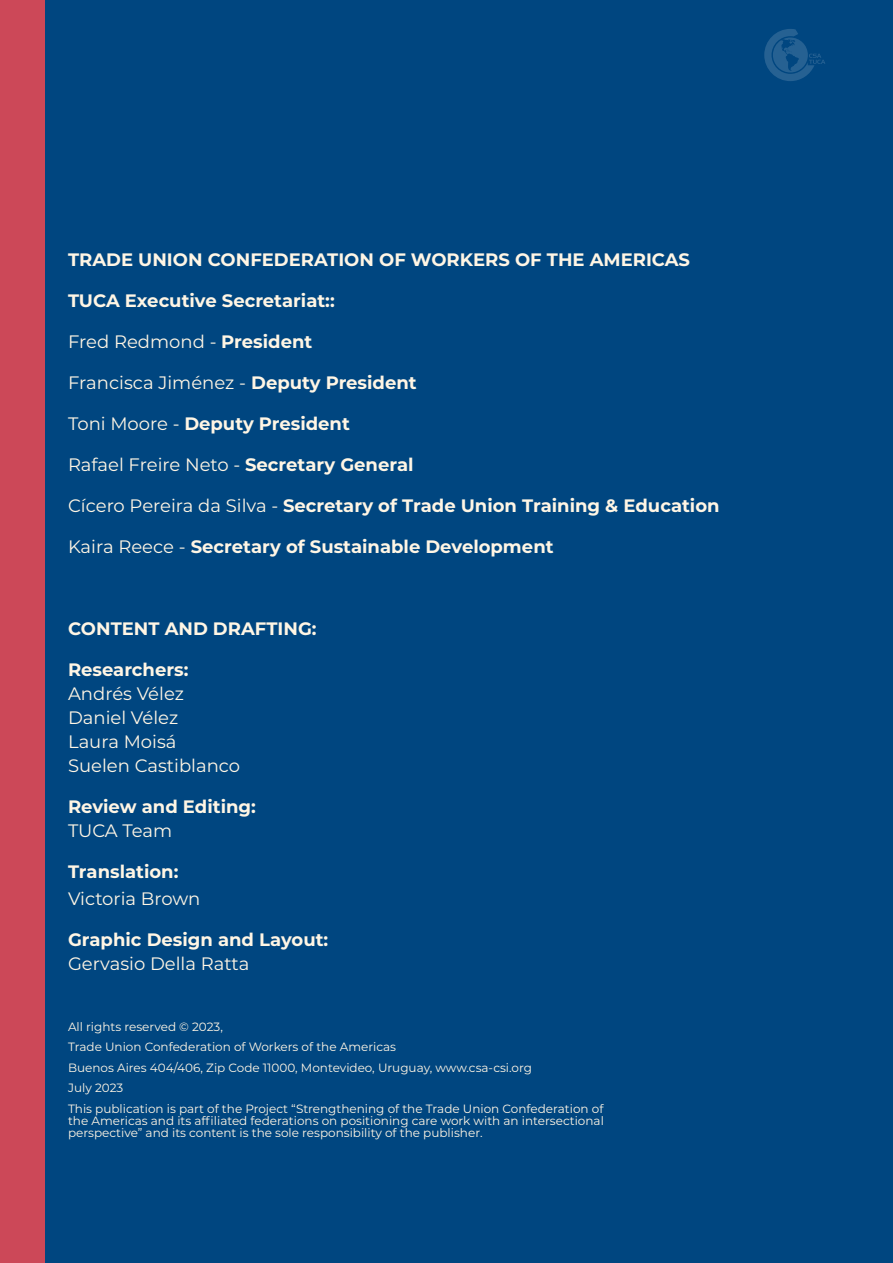
<style>
.page{position:relative;width:893px;height:1263px;background:#fff}
.page>*{position:absolute;margin:0;border:0;box-sizing:border-box;transform-origin:0 0}
.Parrafo_de_Texto{font:700 18px/24px "Montserrat";color:#fff6e5}
.Parrafo_de_Texto-2{font:18px/24px "Montserrat";color:#fff6e5}
.Parrafo_de_Texto-3{font:12px/12px "Montserrat";color:#fff6e5;text-align:justify}
.s1{font-weight:700}
.s2{font-weight:400}
</style>
<div class="page">
<div style="left:1px;top:0;width:892px;height:1263px;background:#004680"></div>
<div style="left:0;top:0;width:44px;height:1263px;background:#cc4858"></div>
<svg style="left:764px;top:29px;width:61px;height:52px"></svg>
<p class="Parrafo_de_Texto" style="left:68px;top:247px;width:624px">TRADE UNION CONFEDERATION OF WORKERS OF THE AMERICAS</p>
<p class="Parrafo_de_Texto" style="left:68px;top:288px;width:268px">TUCA Executive Secretariat::</p>
<p class="Parrafo_de_Texto-2" style="left:68px;top:329px;width:246px">Fred Redmond - <span class="s1">President</span></p>
<p class="Parrafo_de_Texto-2" style="left:68px;top:370px;width:350px">Francisca Jiménez - <span class="s1">Deputy President</span></p>
<p class="Parrafo_de_Texto" style="left:68px;top:411px;width:283px"><span class="s2">Toni Moore -</span> Deputy President</p>
<p class="Parrafo_de_Texto-2" style="left:68px;top:452px;width:347px">Rafael Freire Neto - <span class="s1">Secretary General</span></p>
<p class="Parrafo_de_Texto" style="left:68px;top:493px;width:653px"><span class="s2">Cícero Pereira da Silva -</span> Secretary of Trade Union Training &amp; Education</p>
<p class="Parrafo_de_Texto" style="left:68px;top:534px;width:487px"><span class="s2">Kaira Reece -</span> Secretary of Sustainable Development</p>
<p class="Parrafo_de_Texto" style="left:68px;top:616px;width:250px">CONTENT AND DRAFTING:</p>
<p class="Parrafo_de_Texto-2" style="left:68px;top:657px;width:174px"><span class="s1">Researchers:<br></span>Andrés Vélez<br>Daniel Vélez<br>Laura Moisá<br>Suelen Castiblanco</p>
<p class="Parrafo_de_Texto" style="left:68px;top:794px;width:189px">Review and Editing:<br><span class="s2">TUCA Team</span></p>
<p class="Parrafo_de_Texto-2" style="left:68px;top:858px;width:134px;line-height:27px"><span class="s1">Translation:<br></span>Victoria Brown</p>
<p class="Parrafo_de_Texto" style="left:68px;top:927px;width:262px">Graphic Design and Layout:<br><span class="s2">Gervasio Della Ratta</span></p>
<p class="Parrafo_de_Texto-3" style="left:68px;top:1020px;width:156px">All rights reserved © 2023,</p>
<p class="Parrafo_de_Texto-3" style="left:68px;top:1040px;width:330px">Trade Union Confederation of Workers of the Americas</p>
<p class="Parrafo_de_Texto-3" style="left:68px;top:1061px;width:465px">Buenos Aires 404/406, Zip Code 11000, Montevideo, Uruguay, www.csa-csi.org</p>
<p class="Parrafo_de_Texto-3" style="left:68px;top:1082px;width:57px">July 2023</p>
<p class="Parrafo_de_Texto-3" style="left:68px;top:1102px;width:537px">This publication is part of the Project “Strengthening of the Trade Union Confederation of the Americas and its affiliated federations on positioning care work with an intersectional perspective” and its content is the sole responsibility of the publisher.</p>
</div>
